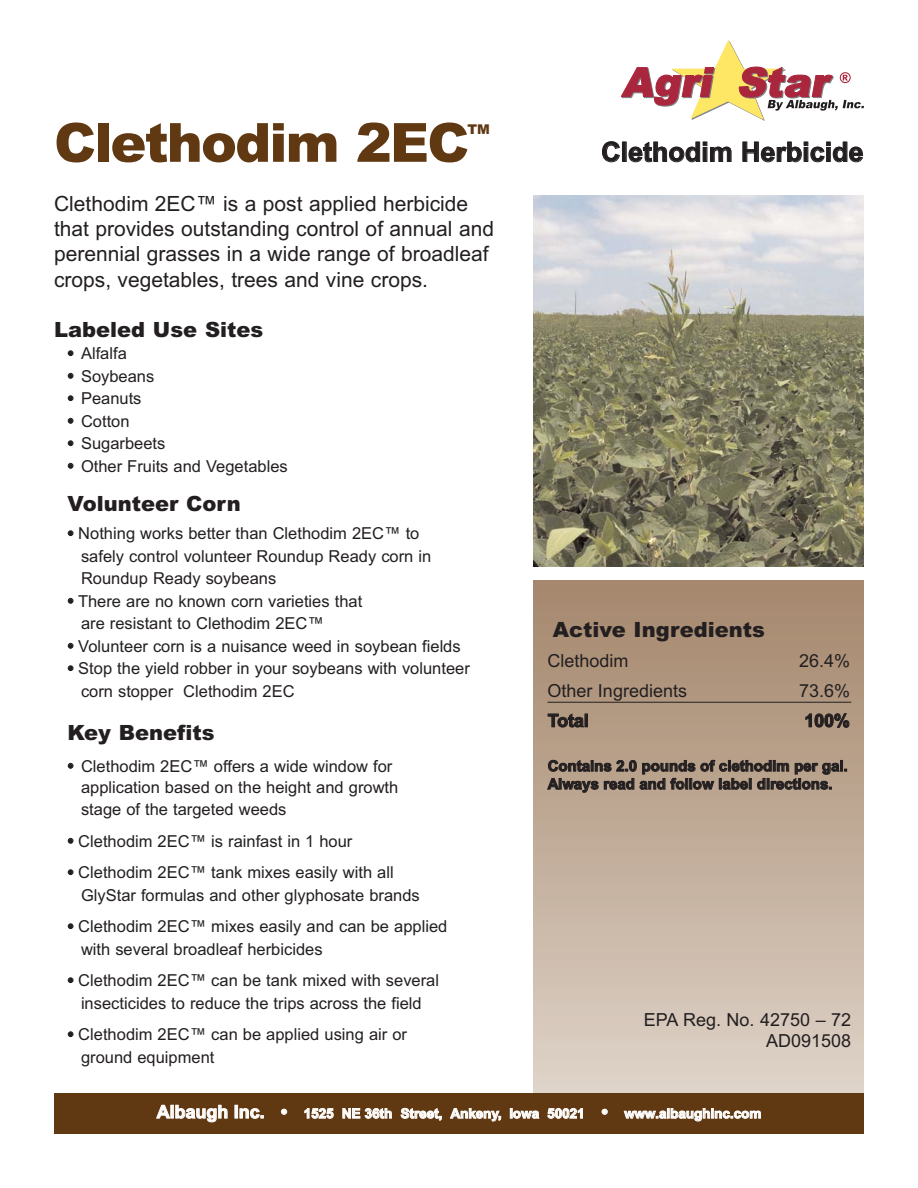
<style>
.page{position:relative;width:918px;height:1188px;background:#fff}
.page>*{position:absolute;margin:0;border:0;box-sizing:border-box;transform-origin:0 0}
.t1{font:900 54px "Arial";letter-spacing:-.035em;color:#603812}
.t2{font:700 27px "Arial";color:#231f20}
.t3{font:21px/25.2px "Arial";color:#231f20}
.t4{font:900 21px "Arial";color:#231f20}
.t5{font:18px/21.6px "Arial";color:#231f20;text-align:right}
.t6{font:700 18px "Arial";letter-spacing:-.01em;color:#231f20}
.t7{font:16.5px/22.5px "Arial";color:#231f20}
.t8{font:700 15px/18px "Arial";color:#231f20}
.t9{font:700 13.5px "Arial";color:#fff}
.t10{font:900 13.5px "Arial";color:#603812}
.s1{font-weight:700}
.s2{font-size:18px}
</style>
<div class="page">
<div style="left:534px;top:580px;width:330px;height:514px;background:linear-gradient(to bottom,#a4866b,#ded3c8)"></div>
<svg style="left:621px;top:40px;width:243px;height:80px"></svg>
<div style="left:54px;top:1094px;width:810px;height:40px;background:#603812"></div>
<img style="left:534px;top:196px;width:330px;height:371px">
<hr style="left:547px;top:702px;width:304px;height:1px;background:#231f20">
<h1 class="t1" style="left:54px;top:123px;width:417px">Clethodim 2EC</h1>
<p class="t10" style="left:467px;top:124px;width:24px">TM</p>
<p class="t3" style="left:54px;top:193px;width:442px">Clethodim 2EC™ is a post applied herbicide that provides outstanding control of annual and perennial grasses in a wide range of broadleaf crops, vegetables, trees and vine crops.</p>
<p class="t4" style="left:54px;top:322px;width:211px">Labeled Use Sites</p>
<p class="t7" style="left:68px;top:344px;width:61px"><span class="s1">•</span> Alfalfa</p>
<p class="t7" style="left:68px;top:366px;width:88px"><span class="s1">•</span> Soybeans</p>
<p class="t7" style="left:68px;top:389px;width:75px"><span class="s1">•</span> Peanuts</p>
<p class="t7" style="left:68px;top:411px;width:63px"><span class="s1">•</span> Cotton</p>
<p class="t7" style="left:68px;top:434px;width:99px"><span class="s1">•</span> Sugarbeets</p>
<p class="t7" style="left:68px;top:456px;width:222px"><span class="s1">•</span> Other Fruits and Vegetables</p>
<p class="t4" style="left:68px;top:496px;width:175px">Volunteer Corn</p>
<p class="t7" style="left:81px;top:524px;width:352px;text-indent:-13px"><span class="s1">•</span> Nothing works better than Clethodim 2EC™ to safely control volunteer Roundup Ready corn in<br>Roundup Ready soybeans</p>
<p class="t7" style="left:81px;top:591px;width:283px;text-indent:-13px"><span class="s1">•</span> There are no known corn varieties that are resistant to Clethodim 2EC™</p>
<p class="t7" style="left:68px;top:636px;width:395px"><span class="s1">•</span> Volunteer corn is a nuisance weed in soybean fields</p>
<p class="t7" style="left:81px;top:659px;width:390px;text-indent:-13px"><span class="s1">•</span> Stop the yield robber in your soybeans with volunteer corn stopper Clethodim 2EC</p>
<p class="t4" style="left:68px;top:725px;width:149px">Key Benefits</p>
<p class="t7" style="left:81px;top:757px;width:319px;line-height:21px;text-indent:-13px"><span class="s1">•</span> Clethodim 2EC™ offers a wide window for application based on the height and growth</p>
<p class="t7" style="left:81px;top:800px;width:207px">stage of the targeted weeds</p>
<p class="t7" style="left:68px;top:831px;width:286px"><span class="s1">•</span> Clethodim 2EC™ is rainfast in 1 hour</p>
<p class="t7" style="left:81px;top:863px;width:340px;text-indent:-13px"><span class="s1">•</span> Clethodim 2EC™ tank mixes easily with all<br>GlyStar formulas and other glyphosate brands</p>
<p class="t7" style="left:81px;top:917px;width:368px;text-indent:-13px"><span class="s1">•</span> Clethodim 2EC™ mixes easily and can be applied with several broadleaf herbicides</p>
<p class="t7" style="left:68px;top:971px;width:373px;text-align:center"><span class="s1">•</span> Clethodim 2EC™ can be tank mixed with several insecticides to reduce the trips across the field</p>
<p class="t7" style="left:81px;top:1025px;width:328px;text-indent:-13px"><span class="s1">•</span> Clethodim 2EC™ can be applied using air or ground equipment</p>
<h2 class="t2" style="left:601px;top:142px;width:264px">Clethodim Herbicide</h2>
<p class="t4" style="left:553px;top:622px;width:214px">Active Ingredients</p>
<p class="t5" style="left:547px;top:652px;width:83px">Clethodim</p>
<p class="t5" style="left:799px;top:652px;width:53px">26.4%</p>
<p class="t5" style="left:547px;top:682px;width:141px">Other Ingredients</p>
<p class="t5" style="left:799px;top:682px;width:53px">73.6%</p>
<p class="t6" style="left:548px;top:714px;width:43px">Total</p>
<p class="t6" style="left:804px;top:714px;width:47px">100%</p>
<p class="t8" style="left:548px;top:758px;width:302px">Contains 2.0 pounds of clethodim per gal.<br>Always read and follow label directions.</p>
<p class="t5" style="left:644px;top:1010px;width:209px">EPA Reg. No. 42750 – 72<br>AD091508</p>
<p class="t9" style="left:157px;top:1109px;width:606px"><span class="s2">Albaugh Inc. •</span> 1525 NE 36th Street, Ankeny, Iowa 50021 <span class="s2">•</span> www.albaughinc.com</p>
</div>
